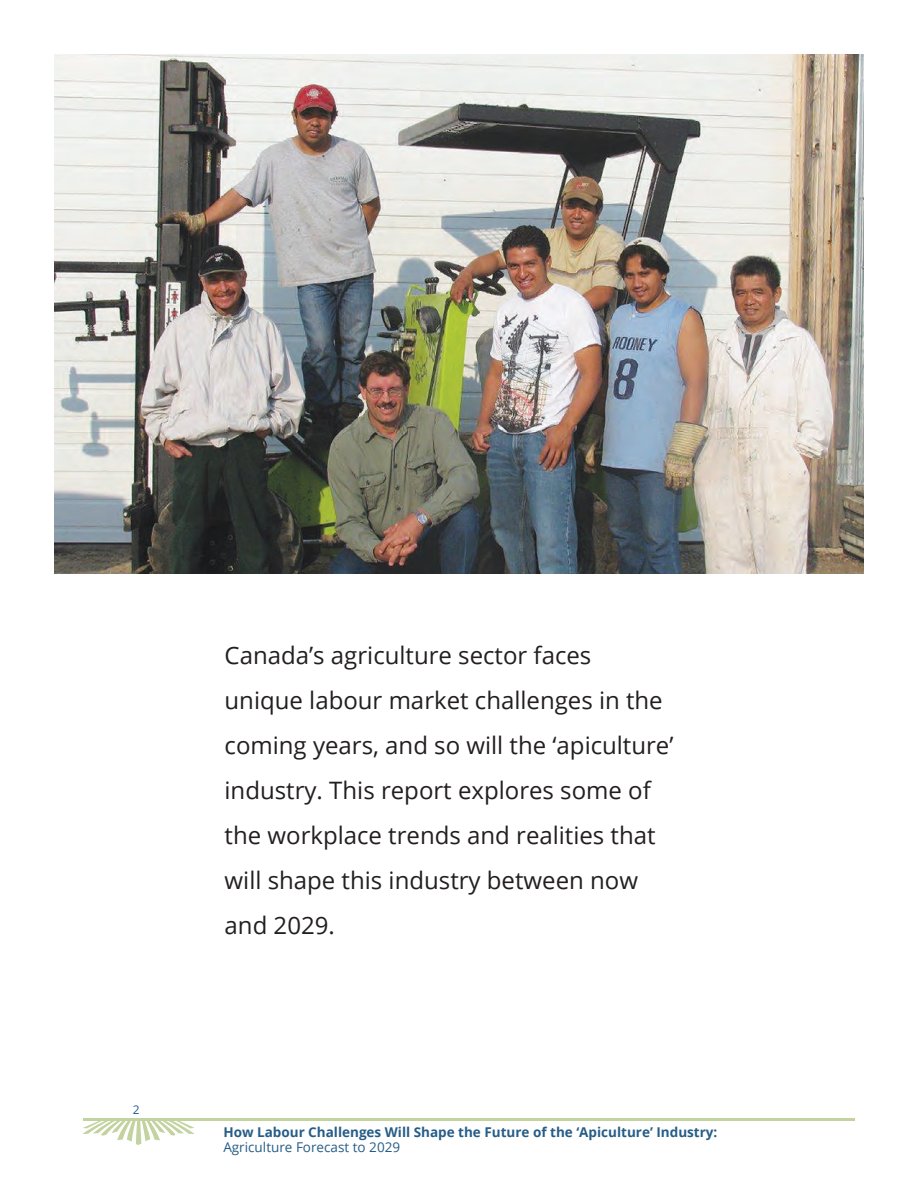
<style>
.page{position:relative;width:918px;height:1188px;background:#fff}
.page>*{position:absolute;margin:0;border:0;box-sizing:border-box;transform-origin:0 0}
.t1{font:24px/45px "Open Sans";color:#231f20}
.t2{font:700 13.5px "Open Sans";color:#265d87}
.t3{font:13.5px "Open Sans";color:#265d87}
.t4{font:12px "Open Sans";color:#265d87}
</style>
<div class="page">
<svg style="left:82px;top:1121px;width:113px;height:24px"></svg>
<hr style="left:83px;top:1118px;width:772px;height:3px;background:#c3d3a0">
<img style="left:54px;top:54px;width:810px;height:520px">
<p class="t4" style="left:133px;top:1102px;width:8px">2</p>
<p class="t1" style="left:225px;top:633px;width:450px">Canada’s agriculture sector faces unique labour market challenges in the coming years, and so will the ‘apiculture’ industry. This report explores some of the workplace trends and realities that will shape this industry between now and 2029.</p>
<p class="t2" style="left:223px;top:1123px;width:496px">How Labour Challenges Will Shape the Future of the ‘Apiculture’ Industry:</p>
<p class="t3" style="left:223px;top:1138px;width:178px">Agriculture Forecast to 2029</p>
</div>
